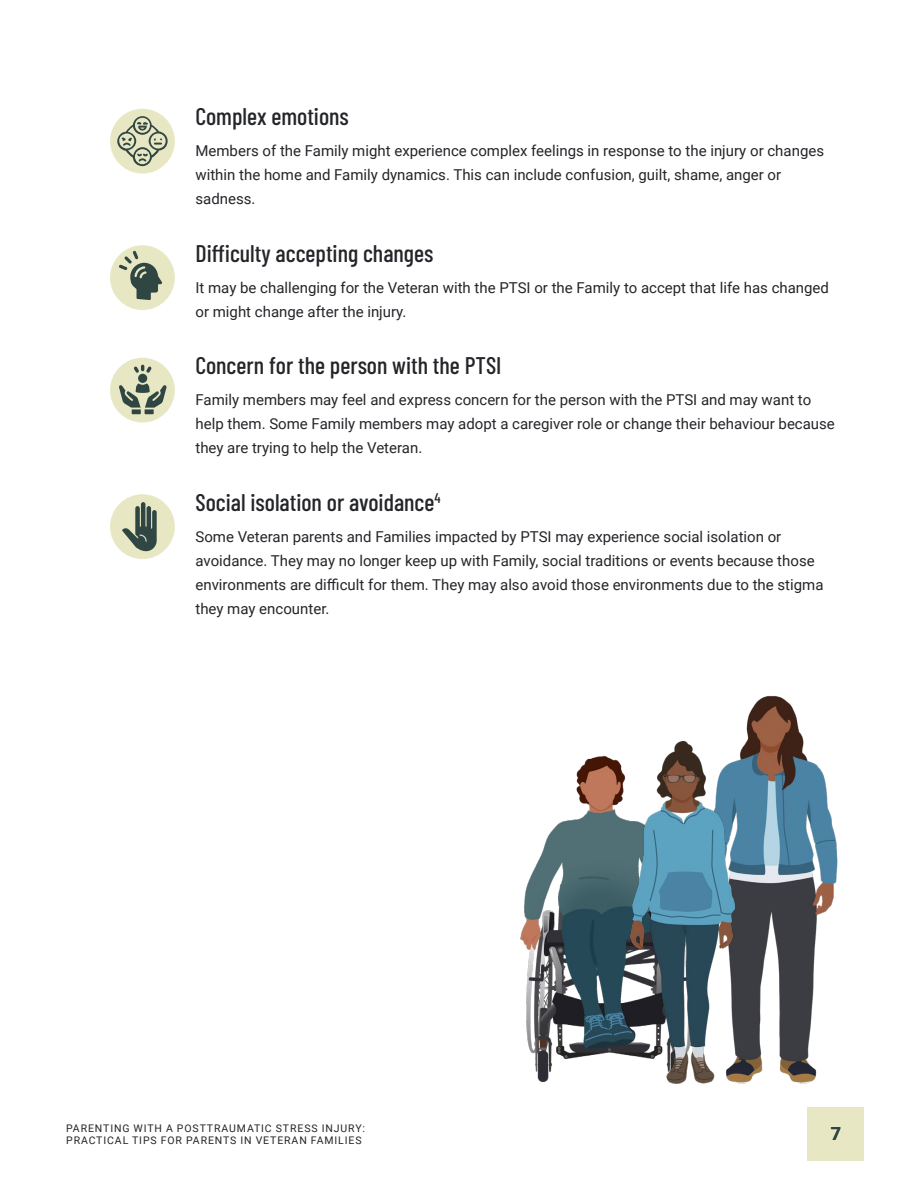
<style>
.page{position:relative;width:918px;height:1188px;background:#fff}
.page>*{position:absolute;margin:0;border:0;box-sizing:border-box;transform-origin:0 0}
.t1{font:500 24px "Barlow Condensed";color:#242529}
.t2{font:700 18px "Roboto";color:#304643}
.body_text{font:15px/24px "Roboto";color:#242529}
.t3{font:10.5px/12.6px "Roboto";letter-spacing:.085em;color:#242529}
</style>
<div class="page">
<div style="left:808px;top:1107px;width:56px;height:54px;background:#e8e7c3"></div>
<div style="left:110px;top:109px;width:65px;height:65px;background:#e8e7c3;border-radius:50%"></div>
<svg style="left:117px;top:116px;width:51px;height:50px"></svg>
<div style="left:110px;top:245px;width:65px;height:65px;background:#e8e7c3;border-radius:50%"></div>
<svg style="left:119px;top:251px;width:43px;height:49px"></svg>
<div style="left:110px;top:358px;width:65px;height:65px;background:#e8e7c3;border-radius:50%"></div>
<svg style="left:119px;top:383px;width:47px;height:31px"></svg>
<div style="left:138px;top:374px;width:9px;height:9px;background:#304643;border-radius:50%"></div>
<svg style="left:134px;top:365px;width:17px;height:8px"></svg>
<div style="left:110px;top:494px;width:65px;height:65px;background:#e8e7c3;border-radius:50%"></div>
<svg style="left:122px;top:502px;width:35px;height:49px"></svg>
<img style="left:520px;top:696px;width:318px;height:388px">
<img style="left:617px;top:725px;width:128px;height:359px">
<h4 class="t1" style="left:195px;top:99px;width:155px">Complex emotions</h4>
<p class="body_text" style="left:195px;top:138px;width:630px">Members of the Family might experience complex feelings in response to the injury or changes within the home and Family dynamics. This can include confusion, guilt, shame, anger or sadness.</p>
<h4 class="t1" style="left:195px;top:236px;width:239px">Difficulty accepting changes</h4>
<p class="body_text" style="left:195px;top:275px;width:635px">It may be challenging for the Veteran with the PTSI or the Family to accept that life has changed or might change after the injury.</p>
<h4 class="t1" style="left:195px;top:348px;width:308px">Concern for the person with the PTSI</h4>
<p class="body_text" style="left:195px;top:387px;width:641px">Family members may feel and express concern for the person with the PTSI and may want to help them. Some Family members may adopt a caregiver role or change their behaviour because they are trying to help the Veteran.</p>
<h4 class="t1" style="left:195px;top:485px;width:247px">Social isolation or avoidance<sup>4</sup></h4>
<p class="body_text" style="left:195px;top:524px;width:630px">Some Veteran parents and Families impacted by PTSI may experience social isolation or avoidance. They may no longer keep up with Family, social traditions or events because those environments are difficult for them. They may also avoid those environments due to the stigma they may encounter.</p>
<p class="t3" style="left:66px;top:1121px;width:300px">PARENTING WITH A POSTTRAUMATIC STRESS INJURY:<br>PRACTICAL TIPS FOR PARENTS IN VETERAN FAMILIES</p>
<p class="t2" style="left:831px;top:1121px;width:12px">7</p>
</div>
